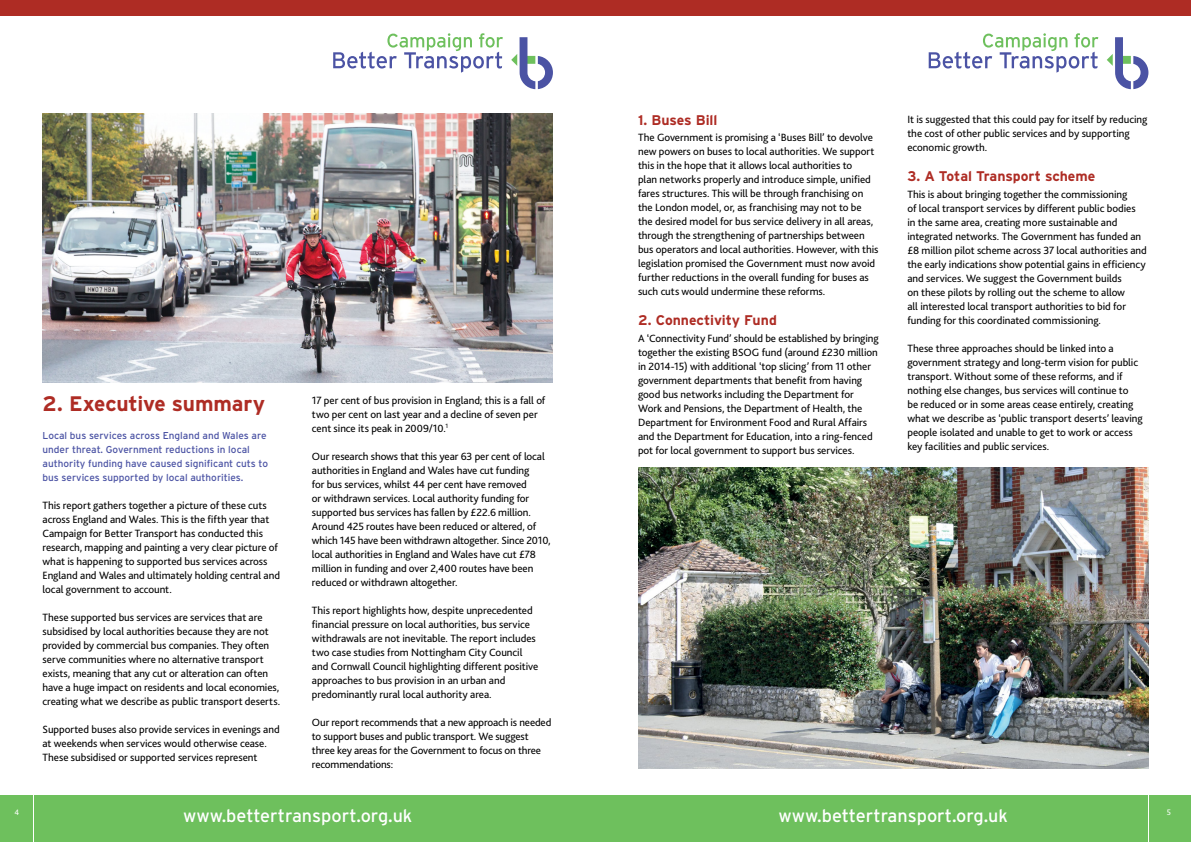
<style>
.page{position:relative;width:1191px;height:842px;background:#fff}
.page>*{position:absolute;margin:0;border:0;box-sizing:border-box;transform-origin:0 0}
.t1{font:700 21px "Interstate";letter-spacing:-.005em;color:#ae2c24}
.t2{font:18px "Interstate";color:#fff}
.t3{font:700 14px "Interstate";letter-spacing:-.005em;color:#ae2c24}
.t4{font:11px/14px "Bliss 2";letter-spacing:-.005em;color:#000}
.t5{font:10px/14px "Interstate";color:#4b53a4}
.t6{font:8.3px "Bliss 2";color:#fff}
</style>
<div class="page">
<div style="left:1149px;top:795px;width:42px;height:47px;background:#6ec05d"></div>
<div style="left:595px;top:795px;width:553px;height:47px;background:#6ec05d"></div>
<div style="left:0;top:795px;width:33px;height:47px;background:#6ec05d"></div>
<div style="left:34px;top:795px;width:561px;height:47px;background:#6ec05d"></div>
<div style="left:595px;top:0;width:596px;height:16px;background:#ae2c24"></div>
<div style="left:0;top:0;width:595px;height:16px;background:#ae2c24"></div>
<svg style="left:928px;top:33px;width:170px;height:40px"></svg>
<svg style="left:1107px;top:37px;width:41px;height:52px"></svg>
<svg style="left:333px;top:33px;width:170px;height:40px"></svg>
<svg style="left:511px;top:37px;width:42px;height:52px"></svg>
<img style="left:638px;top:468px;width:510px;height:300px">
<img style="left:43px;top:113px;width:510px;height:270px">
<h1 class="t1" style="left:43px;top:391px;width:224px">2. Executive summary</h1>
<p class="t5" style="left:43px;top:428px;width:227px">Local bus services across England and Wales are under threat. Government reductions in local authority funding have caused significant cuts to bus services supported by local authorities.</p>
<p class="t4" style="left:43px;top:498px;width:239px">This report gathers together a picture of these cuts across England and Wales. This is the fifth year that Campaign for Better Transport has conducted this research, mapping and painting a very clear picture of what is happening to supported bus services across England and Wales and ultimately holding central and local government to account.</p>
<p class="t4" style="left:43px;top:610px;width:239px">These supported bus services are services that are subsidised by local authorities because they are not provided by commercial bus companies. They often serve communities where no alternative transport exists, meaning that any cut or alteration can often have a huge impact on residents and local economies, creating what we describe as public transport deserts.</p>
<p class="t4" style="left:43px;top:722px;width:239px">Supported buses also provide services in evenings and at weekends when services would otherwise cease.<br>These subsidised or supported services represent</p>
<p class="t4" style="left:312px;top:393px;width:235px">17 per cent of bus provision in England; this is a fall of two per cent on last year and a decline of seven per cent since its peak in 2009/10.<sup>1</sup></p>
<p class="t4" style="left:312px;top:449px;width:240px">Our research shows that this year 63 per cent of local authorities in England and Wales have cut funding<br>for bus services, whilst 44 per cent have removed<br>or withdrawn services. Local authority funding for supported bus services has fallen by £22.6 million.<br>Around 425 routes have been reduced or altered, of which 145 have been withdrawn altogether. Since 2010, local authorities in England and Wales have cut £78 million in funding and over 2,400 routes have been reduced or withdrawn altogether.</p>
<p class="t4" style="left:312px;top:603px;width:228px">This report highlights how, despite unprecedented financial pressure on local authorities, bus service withdrawals are not inevitable. The report includes two case studies from Nottingham City Council and Cornwall Council highlighting different positive approaches to bus provision in an urban and predominantly rural local authority area.</p>
<p class="t4" style="left:312px;top:715px;width:241px">Our report recommends that a new approach is needed to support buses and public transport. We suggest three key areas for the Government to focus on three recommendations:</p>
<p class="t3" style="left:638px;top:111px;width:81px">1. Buses Bill</p>
<p class="t4" style="left:638px;top:130px;width:242px">The Government is promising a ‘Buses Bill’ to devolve new powers on buses to local authorities. We support this in the hope that it allows local authorities to<br>plan networks properly and introduce simple, unified fares structures. This will be through franchising on the London model, or, as franchising may not to be the desired model for bus service delivery in all areas, through the strengthening of partnerships between bus operators and local authorities. However, with this legislation promised the Government must now avoid further reductions in the overall funding for buses as such cuts would undermine these reforms.</p>
<p class="t3" style="left:638px;top:312px;width:140px">2. Connectivity Fund</p>
<p class="t4" style="left:638px;top:331px;width:242px">A ‘Connectivity Fund’ should be established by bringing together the existing BSOG fund (around £230 million in 2014-15) with additional ‘top slicing’ from 11 other government departments that benefit from having good bus networks including the Department for Work and Pensions, the Department of Health, the Department for Environment Food and Rural Affairs and the Department for Education, into a ring-fenced pot for local government to support bus services.</p>
<p class="t4" style="left:907px;top:112px;width:241px">It is suggested that this could pay for itself by reducing the cost of other public services and by supporting economic growth.</p>
<p class="t3" style="left:907px;top:168px;width:189px">3. A Total Transport scheme</p>
<p class="t4" style="left:907px;top:187px;width:241px">This is about bringing together the commissioning<br>of local transport services by different public bodies<br>in the same area, creating more sustainable and integrated networks. The Government has funded an £8 million pilot scheme across 37 local authorities and the early indications show potential gains in efficiency and services. We suggest the Government builds<br>on these pilots by rolling out the scheme to allow<br>all interested local transport authorities to bid for funding for this coordinated commissioning.</p>
<p class="t4" style="left:907px;top:341px;width:237px">These three approaches should be linked into a government strategy and long-term vision for public transport. Without some of these reforms, and if nothing else changes, bus services will continue to<br>be reduced or in some areas cease entirely, creating what we describe as ‘public transport deserts’ leaving people isolated and unable to get to work or access key facilities and public services.</p>
<h2 class="t2" style="left:183px;top:804px;width:231px">www.bettertransport.org.uk</h2>
<h2 class="t2" style="left:778px;top:804px;width:231px">www.bettertransport.org.uk</h2>
<p class="t6" style="left:14px;top:807px;width:6px">4</p>
<p class="t6" style="left:1166px;top:807px;width:6px">5</p>
</div>
